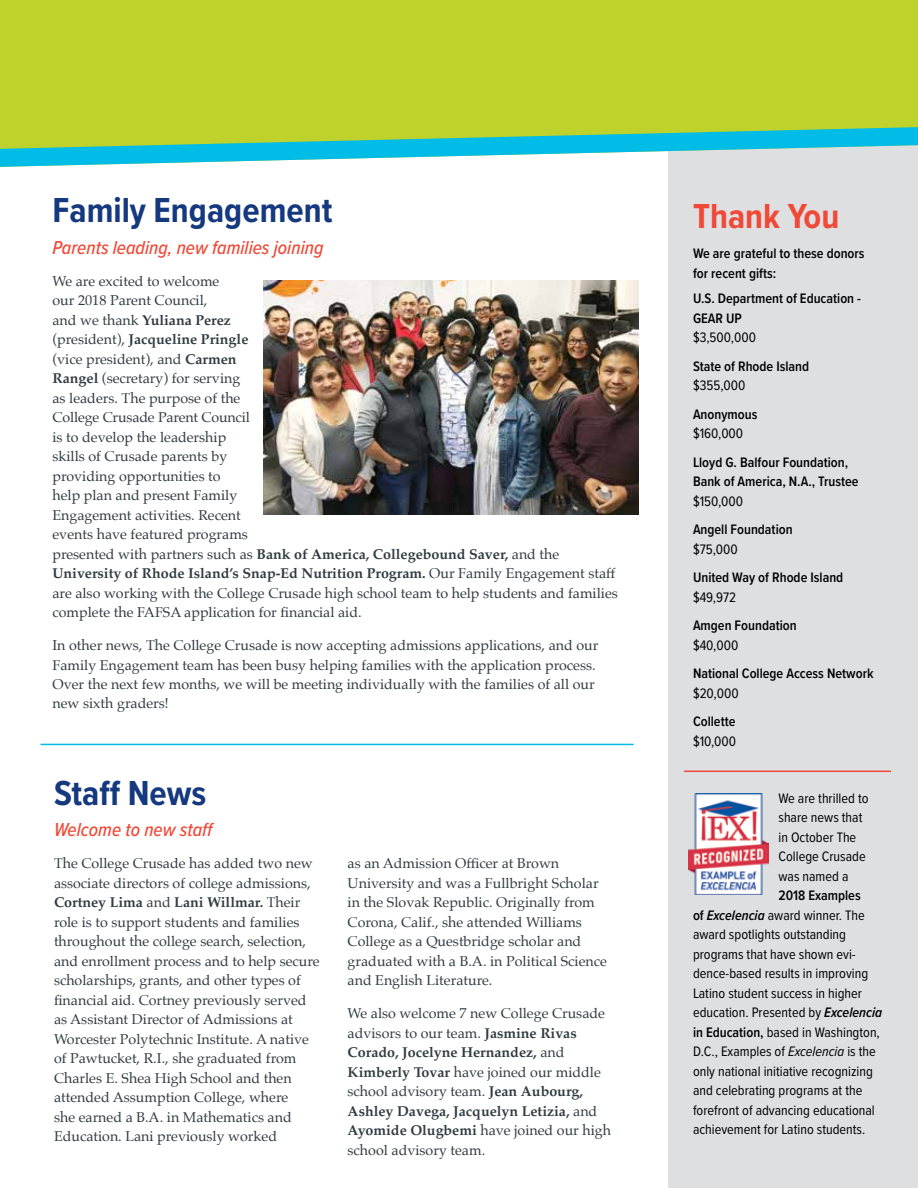
<style>
.page{position:relative;width:918px;height:1188px;background:#fff}
.page>*{position:absolute;margin:0;border:0;box-sizing:border-box;transform-origin:0 0}
.t1{font:700 36px "Proxima Nova Cond";color:#15397f}
.t2{font:700 36px "Proxima Nova Cond";color:#f04937}
.t3{font:italic 500 19.5px "Proxima Nova Cond";color:#f04937}
.t4{font:14.25px/19.5px "Palatino";color:#303c42}
.t5{font:14.25px/19.5px "Proxima Nova Cond";color:#000}
.t6{font:600 14.25px/19.5px "Proxima Nova Cond";color:#000}
.s1{font-weight:700}
.s2{font-weight:600}
.s3{font-weight:600;font-style:italic}
.s4{font-style:italic}
</style>
<div class="page">
<div style="left:668px;top:104px;width:250px;height:1084px;background:#dedfe1"></div>
<div style="left:0;top:0;width:918px;height:127px;background:#bfd22b"></div>
<svg style="left:0;top:127px;width:918px;height:40px"></svg>
<hr style="left:40px;top:744px;width:594px;height:1px;background:#00bce7">
<img style="left:264px;top:280px;width:374px;height:235px">
<img style="left:688px;top:793px;width:80px;height:102px">
<hr style="left:684px;top:771px;width:207px;height:1px;background:#f04937">
<h1 class="t1" style="left:52px;top:184px;width:281px">Family Engagement</h1>
<h2 class="t3" style="left:52px;top:233px;width:273px">Parents leading, new families joining</h2>
<p class="t4" style="left:52px;top:271px;width:567px">We are excited to welcome<br>our 2018 Parent Council,<br>and we thank <span class="s1">Yuliana Perez<br></span>(president), <span class="s1">Jacqueline Pringle<br></span>(vice president), and <span class="s1">Carmen<br>Rangel</span> (secretary) for serving<br>as leaders. The purpose of the<br>College Crusade Parent Council<br>is to develop the leadership<br>skills of Crusade parents by<br>providing opportunities to<br>help plan and present Family<br>Engagement activities. Recent<br>events have featured programs<br>presented with partners such as <span class="s1">Bank of America, Collegebound Saver,</span> and the <span class="s1">University of Rhode Island’s Snap-Ed Nutrition Program.</span> Our Family Engagement staff are also working with the College Crusade high school team to help students and families complete the FAFSA application for financial aid.</p>
<p class="t4" style="left:52px;top:635px;width:547px">In other news, The College Crusade is now accepting admissions applications, and our Family Engagement team has been busy helping families with the application process.<br>Over the next few months, we will be meeting individually with the families of all our new sixth graders!</p>
<h1 class="t1" style="left:54px;top:767px;width:154px">Staff News</h1>
<h2 class="t3" style="left:54px;top:816px;width:162px">Welcome to new staff</h2>
<p class="t4" style="left:54px;top:854px;width:267px">The College Crusade has added two new associate directors of college admissions, <span class="s1">Cortney Lima</span> and <span class="s1">Lani Willmar.</span> Their role is to support students and families throughout the college search, selection, and enrollment process and to help secure scholarships, grants, and other types of financial aid. Cortney previously served as Assistant Director of Admissions at Worcester Polytechnic Institute. A native of Pawtucket, R.I., she graduated from Charles E. Shea High School and then attended Assumption College, where<br>she earned a B.A. in Mathematics and Education. Lani previously worked</p>
<p class="t4" style="left:348px;top:854px;width:261px">as an Admission Officer at Brown University and was a Fullbright Scholar in the Slovak Republic. Originally from Corona, Calif., she attended Williams College as a Questbridge scholar and graduated with a B.A. in Political Science and English Literature.</p>
<p class="t4" style="left:348px;top:1004px;width:265px">We also welcome 7 new College Crusade advisors to our team. <span class="s1">Jasmine Rivas Corado, Jocelyne Hernandez,</span> and <span class="s1">Kimberly Tovar</span> have joined our middle school advisory team. <span class="s1">Jean Aubourg, Ashley Davega, Jacquelyn Letizia,</span> and <span class="s1">Ayomide Olugbemi</span> have joined our high school advisory team.</p>
<h1 class="t2" style="left:693px;top:190px;width:148px">Thank You</h1>
<p class="t6" style="left:693px;top:244px;width:173px">We are grateful to these donors for recent gifts:</p>
<p class="t6" style="left:693px;top:288px;width:170px">U.S. Department of Education -<br>GEAR UP</p>
<p class="t5" style="left:693px;top:327px;width:65px">$3,500,000</p>
<p class="t6" style="left:693px;top:356px;width:118px">State of Rhode Island</p>
<p class="t5" style="left:693px;top:375px;width:54px">$355,000</p>
<p class="t6" style="left:693px;top:404px;width:66px">Anonymous</p>
<p class="t5" style="left:693px;top:423px;width:52px">$160,000</p>
<p class="t6" style="left:693px;top:452px;width:167px">Lloyd G. Balfour Foundation,<br>Bank of America, N.A., Trustee</p>
<p class="t5" style="left:693px;top:491px;width:52px">$150,000</p>
<p class="t6" style="left:693px;top:519px;width:101px">Angell Foundation</p>
<p class="t5" style="left:693px;top:539px;width:46px">$75,000</p>
<p class="t6" style="left:693px;top:567px;width:152px">United Way of Rhode Island</p>
<p class="t5" style="left:693px;top:587px;width:45px">$49,972</p>
<p class="t6" style="left:693px;top:615px;width:105px">Amgen Foundation</p>
<p class="t5" style="left:693px;top:635px;width:47px">$40,000</p>
<p class="t6" style="left:693px;top:663px;width:182px">National College Access Network</p>
<p class="t5" style="left:693px;top:683px;width:47px">$20,000</p>
<p class="t6" style="left:693px;top:711px;width:44px">Collette</p>
<p class="t5" style="left:693px;top:731px;width:45px">$10,000</p>
<p class="t5" style="left:778px;top:788px;width:92px">We are thrilled to share news that in October The<br>College Crusade was named a</p>
<p class="t5" style="left:693px;top:885px;width:191px;text-indent:86px"><span class="s2">2018 Examples<br>of</span> <span class="s3">Excelencia</span> award winner. The award spotlights outstanding programs that have shown evi&shy;dence-based results in improving<br>Latino student success in higher education. Presented by <span class="s3">Excelencia </span><span class="s2">in Education,</span> based in Washington,<br>D.C., Examples of <span class="s4">Excelencia</span> is the only national initiative recognizing and celebrating programs at the forefront of advancing educational achievement for Latino students.</p>
</div>
